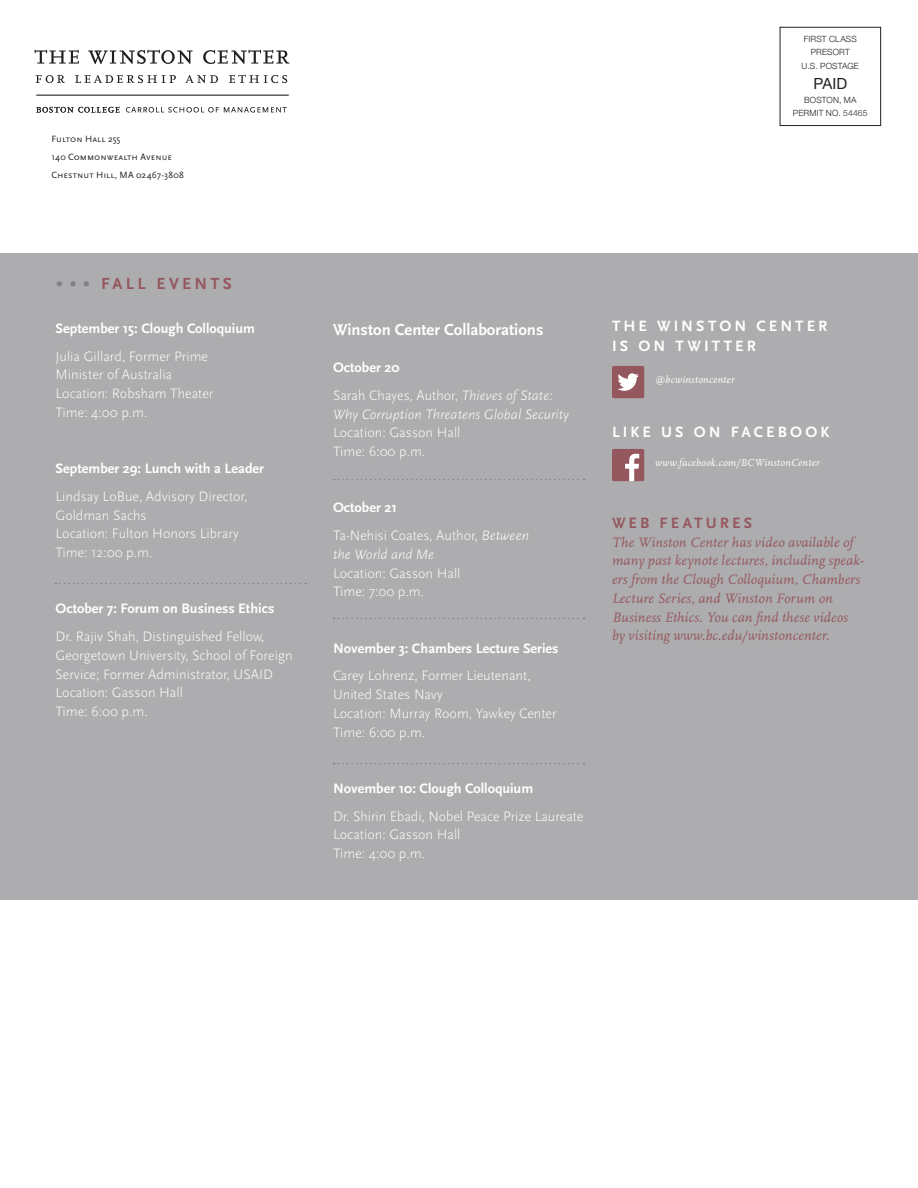
<style>
.page{position:relative;width:918px;height:1188px;background:#fff}
.page>*{position:absolute;margin:0;border:0;box-sizing:border-box;transform-origin:0 0}
.t1{font:700 16.8px "Scala Sans OT";letter-spacing:.19em;color:#95575e}
.t2{font:700 16.65px "Scala Sans OT";color:#fff}
.t3{font:700 15.6px/19.5px "Scala Sans OT";letter-spacing:.2em;color:#fff}
.t4{font:700 15.6px "Scala Sans OT";letter-spacing:.2em;color:#95575e}
.t5{font:15.3px "Helvetica Neue";color:#231f20}
.t6{font:300 14.25px/18.8px "Scala Sans OT";color:#fff}
.t7{font:italic 14.25px/18.8px "Scala OT";letter-spacing:.01em;color:#95575e}
.t8{font:700 14.25px "Scala Sans OT";color:#fff}
.t9{font:italic 300 14.25px "Scala Sans OT";color:#fff}
.t10{font:italic 10.5px "Scala OT";letter-spacing:.02em;color:#fff}
.t11{font:9.45px/18px "Scala Sans OT";letter-spacing:.005em;color:#231f20}
.t12{font:300 8.55px/13.5px "Helvetica Neue";letter-spacing:.02em;color:#231f20;text-align:center}
.s1{font-family:"Scala OT";font-weight:400;font-style:italic;font-size:22.5px;color:#838386}
.s2{font-weight:700}
.s3{font-style:italic}
</style>
<div class="page">
<div style="left:780px;top:27px;width:101px;height:99px;border:1px solid #231f20"></div>
<svg style="left:35px;top:50px;width:44px;height:14px"></svg>
<svg style="left:88px;top:50px;width:105px;height:14px"></svg>
<svg style="left:203px;top:50px;width:86px;height:14px"></svg>
<svg style="left:36px;top:75px;width:29px;height:8px"></svg>
<svg style="left:75px;top:75px;width:101px;height:8px"></svg>
<svg style="left:186px;top:75px;width:32px;height:8px"></svg>
<svg style="left:229px;top:75px;width:58px;height:8px"></svg>
<hr style="left:36px;top:95px;width:253px;height:1px;background:#231f20">
<svg style="left:36px;top:107px;width:84px;height:6px"></svg>
<svg style="left:126px;top:107px;width:161px;height:6px"></svg>
<div style="left:0;top:253px;width:918px;height:647px;background:#adadaf"></div>
<svg style="left:55px;top:583px;width:251px;height:1px"></svg>
<svg style="left:334px;top:479px;width:251px;height:1px"></svg>
<svg style="left:334px;top:618px;width:251px;height:1px"></svg>
<svg style="left:334px;top:763px;width:251px;height:1px"></svg>
<div style="left:612px;top:449px;width:32px;height:32px;background:#95575e;border-radius:2px"></div>
<svg style="left:625px;top:454px;width:14px;height:27px"></svg>
<div style="left:612px;top:366px;width:32px;height:32px;background:#95575e;border-radius:2px"></div>
<svg style="left:618px;top:373px;width:21px;height:18px"></svg>
<p class="t11" style="left:52px;top:130px;width:134px">Fulton Hall 255<br>140 Commonwealth Avenue<br>Chestnut Hill, MA 02467-3808</p>
<p class="t1" style="left:55px;top:274px;width:178px"><span class="s1">• • •</span> FALL EVENTS</p>
<p class="t8" style="left:55px;top:320px;width:201px">September 15: Clough Colloquium</p>
<p class="t6" style="left:55px;top:347px;width:160px">Julia Gillard, Former Prime<br>Minister of Australia<br>Location: Robsham Theater<br>Time: 4:00 p.m.</p>
<p class="t8" style="left:55px;top:460px;width:210px">September 29: Lunch with a Leader</p>
<p class="t6" style="left:55px;top:487px;width:193px">Lindsay LoBue, Advisory Director,<br>Goldman Sachs<br>Location: Fulton Honors Library<br>Time: 12:00 p.m.</p>
<p class="t8" style="left:55px;top:601px;width:220px">October 7: Forum on Business Ethics</p>
<p class="t6" style="left:55px;top:627px;width:239px">Dr. Rajiv Shah, Distinguished Fellow,<br>Georgetown University, School of Foreign<br>Service; Former Administrator, USAID<br>Location: Gasson Hall<br>Time: 6:00 p.m.</p>
<p class="t12" style="left:802px;top:32px;width:59px">FIRST CLASS<br>PRESORT<br>U.S. POSTAGE</p>
<p class="t5" style="left:813px;top:73px;width:35px">PAID</p>
<p class="t12" style="left:793px;top:92px;width:76px">BOSTON, MA<br>PERMIT NO. 54465</p>
<p class="t2" style="left:333px;top:320px;width:212px">Winston Center Collaborations</p>
<p class="t6" style="left:333px;top:354px;width:221px;line-height:27.8px"><span class="s2">October 20<br></span>Sarah Chayes, Author, <span class="s3">Thieves of State:</span></p>
<p class="t9" style="left:333px;top:406px;width:238px">Why Corruption Threatens Global Security</p>
<p class="t6" style="left:333px;top:424px;width:129px">Location: Gasson Hall<br>Time: 6:00 p.m.</p>
<p class="t6" style="left:333px;top:494px;width:198px;line-height:27.8px"><span class="s2">October 21<br></span>Ta-Nehisi Coates, Author, <span class="s3">Between</span></p>
<p class="t9" style="left:333px;top:546px;width:103px">the World and Me</p>
<p class="t6" style="left:333px;top:564px;width:129px">Location: Gasson Hall<br>Time: 7:00 p.m.</p>
<p class="t8" style="left:333px;top:640px;width:227px">November 3: Chambers Lecture Series</p>
<p class="t6" style="left:333px;top:667px;width:225px">Carey Lohrenz, Former Lieutenant,<br>United States Navy<br>Location: Murray Room, Yawkey Center<br>Time: 6:00 p.m.</p>
<p class="t8" style="left:333px;top:780px;width:202px">November 10: Clough Colloquium</p>
<p class="t6" style="left:333px;top:807px;width:252px">Dr. Shirin Ebadi, Nobel Peace Prize Laureate<br>Location: Gasson Hall<br>Time: 4:00 p.m.</p>
<p class="t3" style="left:612px;top:317px;width:217px">THE WINSTON CENTER<br>IS ON TWITTER</p>
<p class="t10" style="left:655px;top:373px;width:81px">@bcwinstoncenter</p>
<p class="t3" style="left:612px;top:422px;width:219px">LIKE US ON FACEBOOK</p>
<p class="t10" style="left:655px;top:457px;width:166px">www.facebook.com/BCWinstonCenter</p>
<p class="t4" style="left:612px;top:514px;width:142px">WEB FEATURES</p>
<p class="t7" style="left:612px;top:533px;width:253px">The Winston Center has video available of many past keynote lectures, including speak&shy;ers from the Clough Colloquium, Chambers Lecture Series, and Winston Forum on Business Ethics. You can find these videos by visiting www.bc.edu/winstoncenter.</p>
</div>
